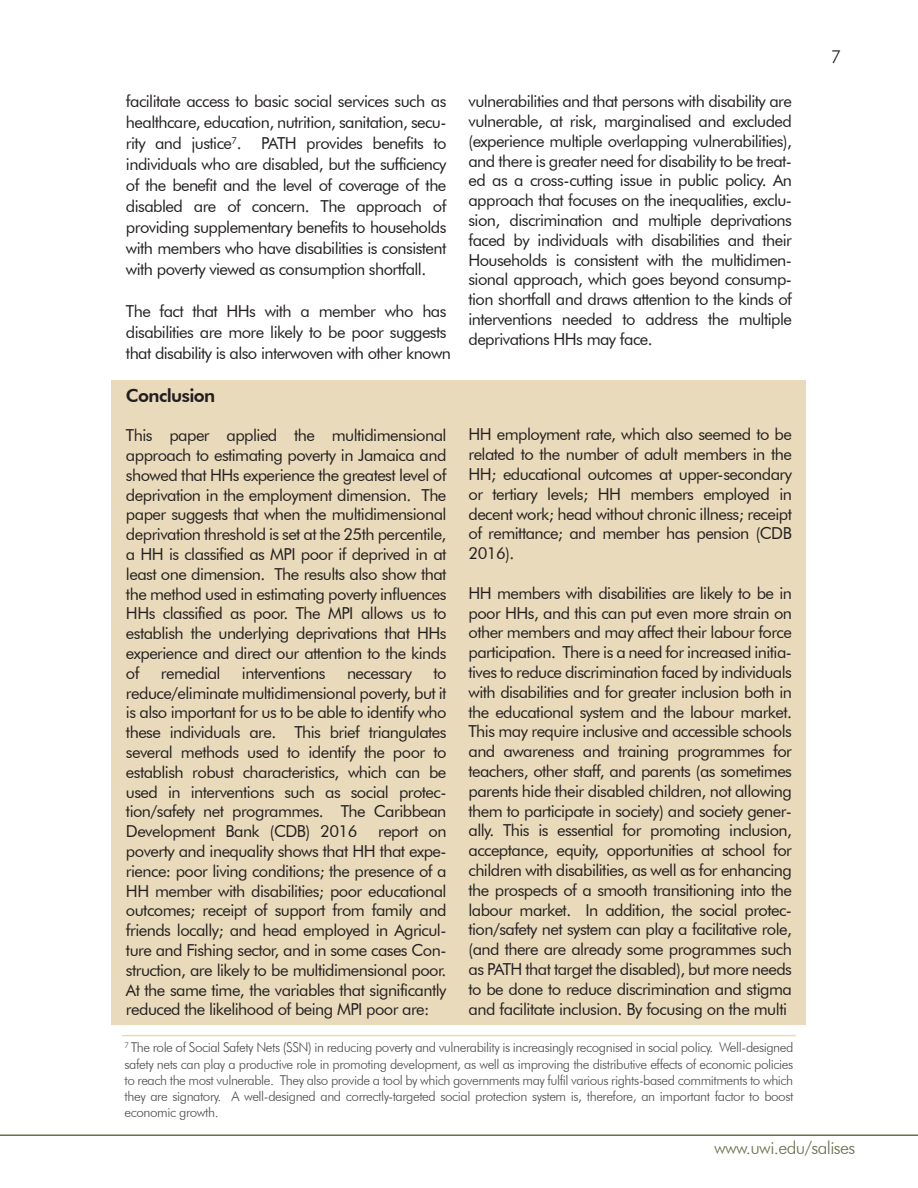
<style>
.page{position:relative;width:918px;height:1188px;background:#fff}
.page>*{position:absolute;margin:0;border:0;box-sizing:border-box;transform-origin:0 0}
.t1{font:300 18px "Futura BT";letter-spacing:-.035em;color:#6c6e4b}
.t2{font:800 18px "Futura BT";letter-spacing:-.035em;color:#231f20}
.t3{font:300 18px "Futura BT";color:#231f20}
.t4{font:16.5px/19.8px "Futura BT";letter-spacing:-.035em;color:#231f20;text-align:justify}
.t5{font:300 13.5px/16.2px "Futura BT";letter-spacing:-.035em;color:#4d4d4f;text-align:justify}
</style>
<div class="page">
<div style="left:112px;top:380px;width:694px;height:644px;background:#e8daba"></div>
<hr style="left:0;top:1134px;width:918px;height:2px;background:#6c6e4b">
<hr style="left:122px;top:1035px;width:674px;height:1px;background:#e8daba">
<p class="t4" style="left:126px;top:91px;width:322px;line-height:21px">facilitate access to basic social services such as healthcare, education, nutrition, sanitation, secu&shy;rity and justice<sup>7</sup>. PATH provides benefits to individuals who are disabled, but the sufficiency of the benefit and the level of coverage of the disabled are of concern. The approach of providing supplementary benefits to households with members who have disabilities is consistent with poverty viewed as consumption shortfall.</p>
<p class="t4" style="left:126px;top:301px;width:327px;line-height:21px;text-align:left">The fact that HHs with a member who has disabilities are more likely to be poor suggests that disability is also interwoven with other known</p>
<p class="t2" style="left:126px;top:384px;width:91px">Conclusion</p>
<p class="t4" style="left:126px;top:425px;width:322px">This paper applied the multidimensional approach to estimating poverty in Jamaica and showed that HHs experience the greatest level of deprivation in the employment dimension. The paper suggests that when the multidimensional deprivation threshold is set at the 25th percentile, a HH is classified as MPI poor if deprived in at least one dimension. The results also show that the method used in estimating poverty influences HHs classified as poor. The MPI allows us to establish the underlying deprivations that HHs experience and direct our attention to the kinds of</p>
<p class="t4" style="left:161px;top:663px;width:61px">remedial</p>
<p class="t4" style="left:242px;top:663px;width:85px">interventions</p>
<p class="t4" style="left:347px;top:663px;width:66px">necessary</p>
<p class="t4" style="left:126px;top:663px;width:322px;text-indent:307px">to reduce/eliminate multidimensional poverty, but it is also important for us to be able to identify who these individuals are. This brief triangulates several methods used to identify the poor to establish robust characteristics, which can be used in interventions such as social protec&shy;tion/safety net programmes. The Caribbean Development Bank (CDB) 2016 report on poverty and inequality shows that HH that expe&shy;rience: poor living conditions; the presence of a HH member with disabilities; poor educational outcomes; receipt of support from family and friends locally; and head employed in Agricul&shy;ture and Fishing sector, and in some cases Con&shy;struction, are likely to be multidimensional poor.<br>At the same time, the variables that significantly reduced the likelihood of being MPI poor are:</p>
<p class="t4" style="left:468px;top:91px;width:325px">vulnerabilities and that persons with disability are vulnerable, at risk, marginalised and excluded (experience multiple overlapping vulnerabilities), and there is greater need for disability to be treat&shy;ed as a cross-cutting issue in public policy. An approach that focuses on the inequalities, exclu&shy;sion, discrimination and multiple deprivations faced by individuals with disabilities and their Households is consistent with the multidimen&shy;sional approach, which goes beyond consump&shy;tion shortfall and draws attention to the kinds of interventions needed to address the multiple deprivations HHs may face.</p>
<p class="t4" style="left:469px;top:425px;width:325px">HH employment rate, which also seemed to be related to the number of adult members in the HH; educational outcomes at upper-secondary or tertiary levels; HH members employed in decent work; head without chronic illness; receipt of remittance; and member has pension (CDB 2016).</p>
<p class="t4" style="left:469px;top:583px;width:325px">HH members with disabilities are likely to be in poor HHs, and this can put even more strain on other members and may affect their labour force participation. There is a need for increased initia&shy;tives to reduce discrimination faced by individuals with disabilities and for greater inclusion both in the educational system and the labour market.<br>This may require inclusive and accessible schools and awareness and training programmes for teachers, other staff, and parents (as sometimes parents hide their disabled children, not allowing them to participate in society) and society gener&shy;ally. This is essential for promoting inclusion, acceptance, equity, opportunities at school for children with disabilities, as well as for enhancing the prospects of a smooth transitioning into the labour market. In addition, the social protec&shy;tion/safety net system can play a facilitative role, (and there are already some programmes such as PATH that target the disabled), but more needs to be done to reduce discrimination and stigma and facilitate inclusion. By focusing on the multi</p>
<p class="t5" style="left:125px;top:1039px;width:670px"><sup>7</sup> The role of Social Safety Nets (SSN) in reducing poverty and vulnerability is increasingly recognised in social policy. Well-designed safety nets can play a productive role in promoting development, as well as improving the distributive effects of economic policies to reach the most vulnerable. They also provide a tool by which governments may fulfil various rights-based commitments to which they are signatory. A well-designed and correctly-targeted social protection system is, therefore, an important factor to boost economic growth.</p>
<p class="t3" style="left:831px;top:46px;width:12px">7</p>
<p class="t1" style="left:714px;top:1137px;width:143px">www.uwi.edu/salises</p>
</div>
